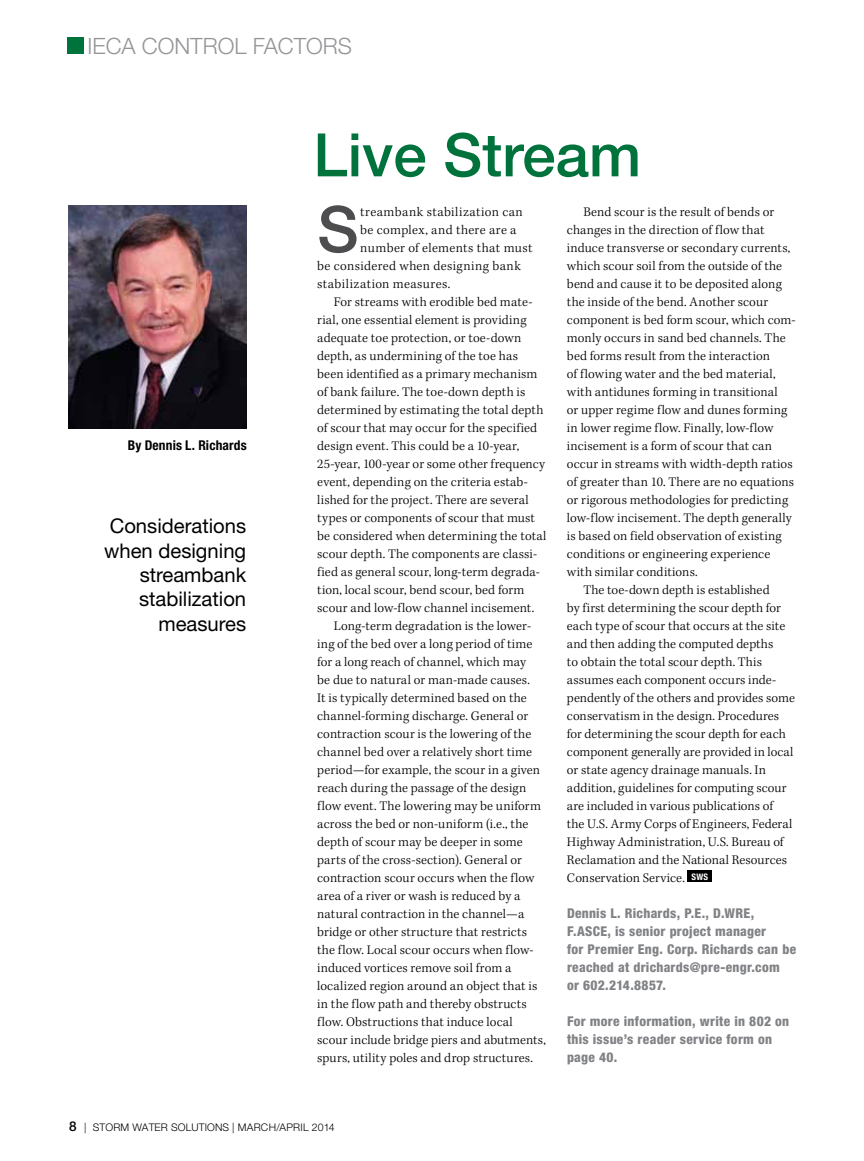
<style>
.page{position:relative;width:864px;height:1161px;background:#fff}
.page>*{position:absolute;margin:0;border:0;box-sizing:border-box;transform-origin:0 0}
.t1{font:500 63.9px "Helvetica Neue LT Std";color:#4d4d4f}
.t2{font:500 60px "Helvetica Neue LT Std";color:#00723c}
.t3{font:300 22.5px "Helvetica Neue LT Std";color:#939598}
.t4{font:20.25px/24.3px "Helvetica Neue LT Std";color:#000;text-align:right}
.t5{font:300 13.5px "Kepler Std";letter-spacing:.01em;color:#000}
.t6{font:800 condensed 13.5px/18px "Helvetica Neue LT Std";letter-spacing:.02em;color:#808285}
.t7{font:300 13.5px "Kepler Std";letter-spacing:.035em;color:#000}
.t8{font:700 condensed 13.5px "Helvetica Neue LT Std";letter-spacing:.01em;color:#000}
.t9{font:300 10.5px "Helvetica Neue LT Std";letter-spacing:.01em;color:#000}
.s1{font-family:"Helvetica Neue LT Std";font-weight:700;font-stretch:condensed;font-size:9px;color:#fff}
.s2{font-weight:500;font-size:13.5px}
</style>
<div class="page">
<div style="left:68px;top:38px;width:16px;height:16px;background:#00723c"></div>
<img style="left:68px;top:206px;width:178px;height:223px">
<div style="left:688px;top:871px;width:24px;height:11px;background:#000"></div>
<h3 class="t3" style="left:87px;top:32px;width:266px">IECA CONTROL FACTORS</h3>
<p class="t8" style="left:128px;top:437px;width:120px">By Dennis L. Richards</p>
<h3 class="t4" style="left:104px;top:514px;width:144px">Considerations when designing streambank stabilization measures</h3>
<h2 class="t2" style="left:313px;top:119px;width:329px">Live Stream</h2>
<h1 class="t1" style="left:317px;top:191px;width:43px">S</h1>
<p class="t7" style="left:360px;top:204px;width:164px">treambank stabilization can</p>
<p class="t5" style="left:360px;top:222px;width:158px">be complex, and there are a</p>
<p class="t5" style="left:360px;top:240px;width:174px">number of elements that must</p>
<p class="t7" style="left:317px;top:258px;width:205px">be considered when designing bank</p>
<p class="t7" style="left:317px;top:276px;width:135px">stabilization measures.</p>
<p class="t5" style="left:334px;top:294px;width:200px">For streams with erodible bed mate-</p>
<p class="t5" style="left:317px;top:312px;width:211px">rial, one essential element is providing</p>
<p class="t5" style="left:317px;top:330px;width:206px">adequate toe protection, or toe-down</p>
<p class="t5" style="left:317px;top:348px;width:202px">depth, as undermining of the toe has</p>
<p class="t5" style="left:317px;top:366px;width:222px">been identified as a primary mechanism</p>
<p class="t5" style="left:317px;top:384px;width:210px">of bank failure. The toe-down depth is</p>
<p class="t5" style="left:317px;top:402px;width:228px">determined by estimating the total depth</p>
<p class="t5" style="left:317px;top:420px;width:221px">of scour that may occur for the specified</p>
<p class="t5" style="left:317px;top:438px;width:204px">design event. This could be a 10-year,</p>
<p class="t5" style="left:317px;top:456px;width:229px">25-year, 100-year or some other frequency</p>
<p class="t5" style="left:317px;top:474px;width:212px">event, depending on the criteria estab-</p>
<p class="t5" style="left:317px;top:492px;width:213px">lished for the project. There are several</p>
<p class="t5" style="left:317px;top:510px;width:219px">types or components of scour that must</p>
<p class="t5" style="left:317px;top:528px;width:231px">be considered when determining the total</p>
<p class="t5" style="left:317px;top:546px;width:221px">scour depth. The components are classi-</p>
<p class="t5" style="left:317px;top:564px;width:224px">fied as general scour, long-term degrada-</p>
<p class="t5" style="left:317px;top:582px;width:209px">tion, local scour, bend scour, bed form</p>
<p class="t5" style="left:317px;top:600px;width:219px">scour and low-flow channel incisement.</p>
<p class="t5" style="left:334px;top:618px;width:199px">Long-term degradation is the lower-</p>
<p class="t5" style="left:317px;top:636px;width:217px">ing of the bed over a long period of time</p>
<p class="t5" style="left:317px;top:654px;width:210px">for a long reach of channel, which may</p>
<p class="t5" style="left:317px;top:672px;width:214px">be due to natural or man-made causes.</p>
<p class="t5" style="left:317px;top:690px;width:211px">It is typically determined based on the</p>
<p class="t5" style="left:317px;top:708px;width:213px">channel-forming discharge. General or</p>
<p class="t5" style="left:317px;top:726px;width:216px">contraction scour is the lowering of the</p>
<p class="t5" style="left:317px;top:744px;width:216px">channel bed over a relatively short time</p>
<p class="t5" style="left:317px;top:762px;width:224px">period—for example, the scour in a given</p>
<p class="t5" style="left:317px;top:780px;width:211px">reach during the passage of the design</p>
<p class="t5" style="left:317px;top:798px;width:225px">flow event. The lowering may be uniform</p>
<p class="t5" style="left:317px;top:816px;width:213px">across the bed or non-uniform (i.e., the</p>
<p class="t5" style="left:317px;top:834px;width:207px">depth of scour may be deeper in some</p>
<p class="t5" style="left:317px;top:852px;width:206px">parts of the cross-section). General or</p>
<p class="t5" style="left:317px;top:870px;width:219px">contraction scour occurs when the flow</p>
<p class="t5" style="left:317px;top:888px;width:205px">area of a river or wash is reduced by a</p>
<p class="t5" style="left:317px;top:906px;width:209px">natural contraction in the channel—a</p>
<p class="t5" style="left:317px;top:924px;width:211px">bridge or other structure that restricts</p>
<p class="t5" style="left:317px;top:942px;width:218px">the flow. Local scour occurs when flow-</p>
<p class="t5" style="left:317px;top:960px;width:196px">induced vortices remove soil from a</p>
<p class="t5" style="left:317px;top:978px;width:222px">localized region around an object that is</p>
<p class="t5" style="left:317px;top:996px;width:211px">in the flow path and thereby obstructs</p>
<p class="t5" style="left:317px;top:1014px;width:197px">flow. Obstructions that induce local</p>
<p class="t5" style="left:317px;top:1032px;width:230px">scour include bridge piers and abutments,</p>
<p class="t5" style="left:317px;top:1050px;width:217px">spurs, utility poles and drop structures.</p>
<p class="t5" style="left:583px;top:204px;width:192px">Bend scour is the result of bends or</p>
<p class="t5" style="left:567px;top:222px;width:199px">changes in the direction of flow that</p>
<p class="t5" style="left:567px;top:240px;width:225px">induce transverse or secondary currents,</p>
<p class="t5" style="left:567px;top:258px;width:217px">which scour soil from the outside of the</p>
<p class="t5" style="left:567px;top:276px;width:216px">bend and cause it to be deposited along</p>
<p class="t5" style="left:567px;top:294px;width:203px">the inside of the bend. Another scour</p>
<p class="t5" style="left:567px;top:312px;width:230px">component is bed form scour, which com-</p>
<p class="t5" style="left:567px;top:330px;width:220px">monly occurs in sand bed channels. The</p>
<p class="t5" style="left:567px;top:348px;width:204px">bed forms result from the interaction</p>
<p class="t5" style="left:567px;top:366px;width:210px">of flowing water and the bed material,</p>
<p class="t5" style="left:567px;top:384px;width:212px">with antidunes forming in transitional</p>
<p class="t5" style="left:567px;top:402px;width:222px">or upper regime flow and dunes forming</p>
<p class="t5" style="left:567px;top:420px;width:208px">in lower regime flow. Finally, low-flow</p>
<p class="t5" style="left:567px;top:438px;width:207px">incisement is a form of scour that can</p>
<p class="t5" style="left:567px;top:456px;width:227px">occur in streams with width-depth ratios</p>
<p class="t5" style="left:567px;top:474px;width:229px">of greater than 10. There are no equations</p>
<p class="t5" style="left:567px;top:492px;width:223px">or rigorous methodologies for predicting</p>
<p class="t5" style="left:567px;top:510px;width:226px">low-flow incisement. The depth generally</p>
<p class="t5" style="left:567px;top:528px;width:216px">is based on field observation of existing</p>
<p class="t5" style="left:567px;top:546px;width:205px">conditions or engineering experience</p>
<p class="t5" style="left:567px;top:564px;width:132px">with similar conditions.</p>
<p class="t5" style="left:583px;top:582px;width:188px">The toe-down depth is established</p>
<p class="t5" style="left:567px;top:600px;width:215px">by first determining the scour depth for</p>
<p class="t5" style="left:567px;top:618px;width:220px">each type of scour that occurs at the site</p>
<p class="t5" style="left:567px;top:636px;width:208px">and then adding the computed depths</p>
<p class="t5" style="left:567px;top:654px;width:197px">to obtain the total scour depth. This</p>
<p class="t5" style="left:567px;top:672px;width:211px">assumes each component occurs inde-</p>
<p class="t5" style="left:567px;top:690px;width:229px">pendently of the others and provides some</p>
<p class="t5" style="left:567px;top:708px;width:214px">conservatism in the design. Procedures</p>
<p class="t5" style="left:567px;top:726px;width:220px">for determining the scour depth for each</p>
<p class="t5" style="left:567px;top:744px;width:228px">component generally are provided in local</p>
<p class="t5" style="left:567px;top:762px;width:201px">or state agency drainage manuals. In</p>
<p class="t5" style="left:567px;top:780px;width:221px">addition, guidelines for computing scour</p>
<p class="t5" style="left:567px;top:798px;width:208px">are included in various publications of</p>
<p class="t5" style="left:567px;top:816px;width:227px">the U.S. Army Corps of Engineers, Federal</p>
<p class="t5" style="left:567px;top:834px;width:218px">Highway Administration, U.S. Bureau of</p>
<p class="t5" style="left:567px;top:852px;width:222px">Reclamation and the National Resources</p>
<p class="t5" style="left:567px;top:870px;width:143px">Conservation Service. <span class="s1">SWS</span></p>
<p class="t6" style="left:567px;top:904px;width:231px">Dennis L. Richards, P.E., D.WRE,<br>F.ASCE, is senior project manager<br>for Premier Eng. Corp. Richards can be reached at drichards@pre-engr.com<br>or 602.214.8857.</p>
<p class="t6" style="left:567px;top:1012px;width:224px">For more information, write in 802 on this issue’s reader service form on page 40.</p>
<p class="t9" style="left:69px;top:1121px;width:267px"><span class="s2">8</span> | STORM WATER SOLUTIONS | MARCH/APRIL 2014</p>
</div>
